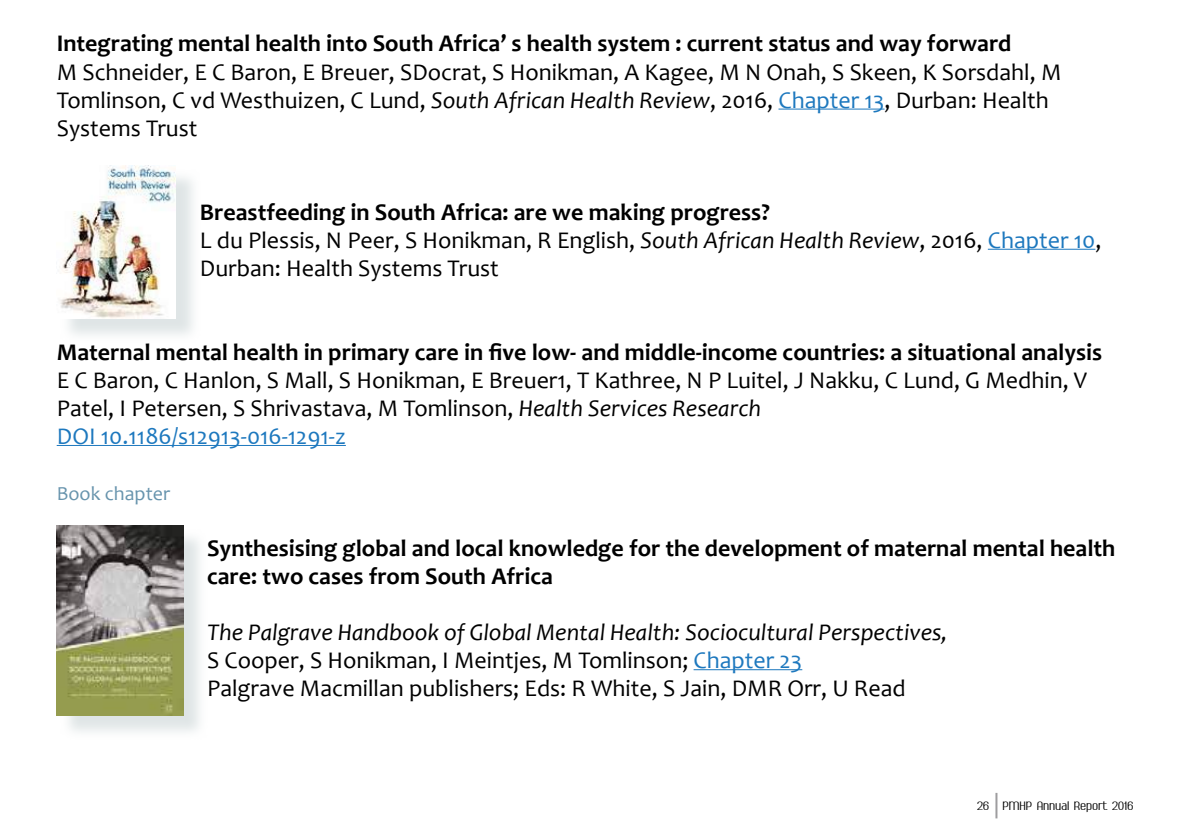
<style>
.page{position:relative;width:1191px;height:840px;background:#fff}
.page>*{position:absolute;margin:0;border:0;box-sizing:border-box;transform-origin:0 0}
.t1{font:24px/28px "Candara";color:#000}
.t2{font:700 24px/28px "Candara";color:#000}
.t3{font:20px "Candara";color:#6894ad}
.t4{font:14px "Ambrosia Demo";color:#000}
.s1{font-style:italic}
.s2{color:#1d78be}
.s3{font-weight:700}
</style>
<div class="page">
<hr style="left:778px;top:108px;width:106px;height:1px;background:#1d78be">
<hr style="left:987px;top:248px;width:108px;height:1px;background:#1d78be">
<hr style="left:57px;top:444px;width:289px;height:1px;background:#1d78be">
<hr style="left:693px;top:668px;width:109px;height:1px;background:#1d78be">
<div style="left:60px;top:528px;width:148px;height:211px;background:#d5ddde;opacity:.75"></div>
<img style="left:57px;top:525px;width:126px;height:189px">
<hr style="left:995px;top:792px;width:2px;height:26px;background:#9e9d9f">
<div style="left:60px;top:169px;width:141px;height:175px;background:#d5ddde;opacity:.75"></div>
<img style="left:59px;top:166px;width:117px;height:152px">
<p class="t2" style="left:57px;top:29px;width:956px">Integrating mental health into South Africa’ s health system : current status and way forward</p>
<p class="t1" style="left:57px;top:57px;width:1006px">M Schneider, E C Baron, E Breuer, SDocrat, S Honikman, A Kagee, M N Onah, S Skeen, K Sorsdahl, M<br>Tomlinson, C vd Westhuizen, C Lund, <span class="s1">South African Health Review</span>, 2016, <span class="s2">Chapter 13</span>, Durban: Health<br>Systems Trust</p>
<p class="t1" style="left:200px;top:197px;width:903px"><span class="s3">Breastfeeding in South Africa: are we making progress?<br></span>L du Plessis, N Peer, S Honikman, R English, <span class="s1">South African Health Review</span>, 2016, <span class="s2">Chapter 10</span>,<br>Durban: Health Systems Trust</p>
<p class="t2" style="left:57px;top:337px;width:1047px">Maternal mental health in primary care in five low- and middle-income countries: a situational analysis</p>
<p class="t1" style="left:57px;top:365px;width:1032px">E C Baron, C Hanlon, S Mall, S Honikman, E Breuer1, T Kathree, N P Luitel, J Nakku, C Lund, G Medhin, V<br>Patel, I Petersen, S Shrivastava, M Tomlinson, <span class="s1">Health Services Research<br></span><span class="s2">DOI 10.1186/s12913-016-1291-z</span></p>
<p class="t3" style="left:57px;top:480px;width:115px">Book chapter</p>
<p class="t2" style="left:207px;top:533px;width:910px">Synthesising global and local knowledge for the development of maternal mental health care: two cases from South Africa</p>
<p class="t1" style="left:207px;top:617px;width:742px"><span class="s1">The Palgrave Handbook of Global Mental Health: Sociocultural Perspectives,<br></span>S Cooper, S Honikman, I Meintjes, M Tomlinson; <span class="s2">Chapter 23<br></span>Palgrave Macmillan publishers; Eds: R White, S Jain, DMR Orr, U Read</p>
<p class="t4" style="left:977px;top:800px;width:158px">26 PMHP Annual Report 2016</p>
</div>
